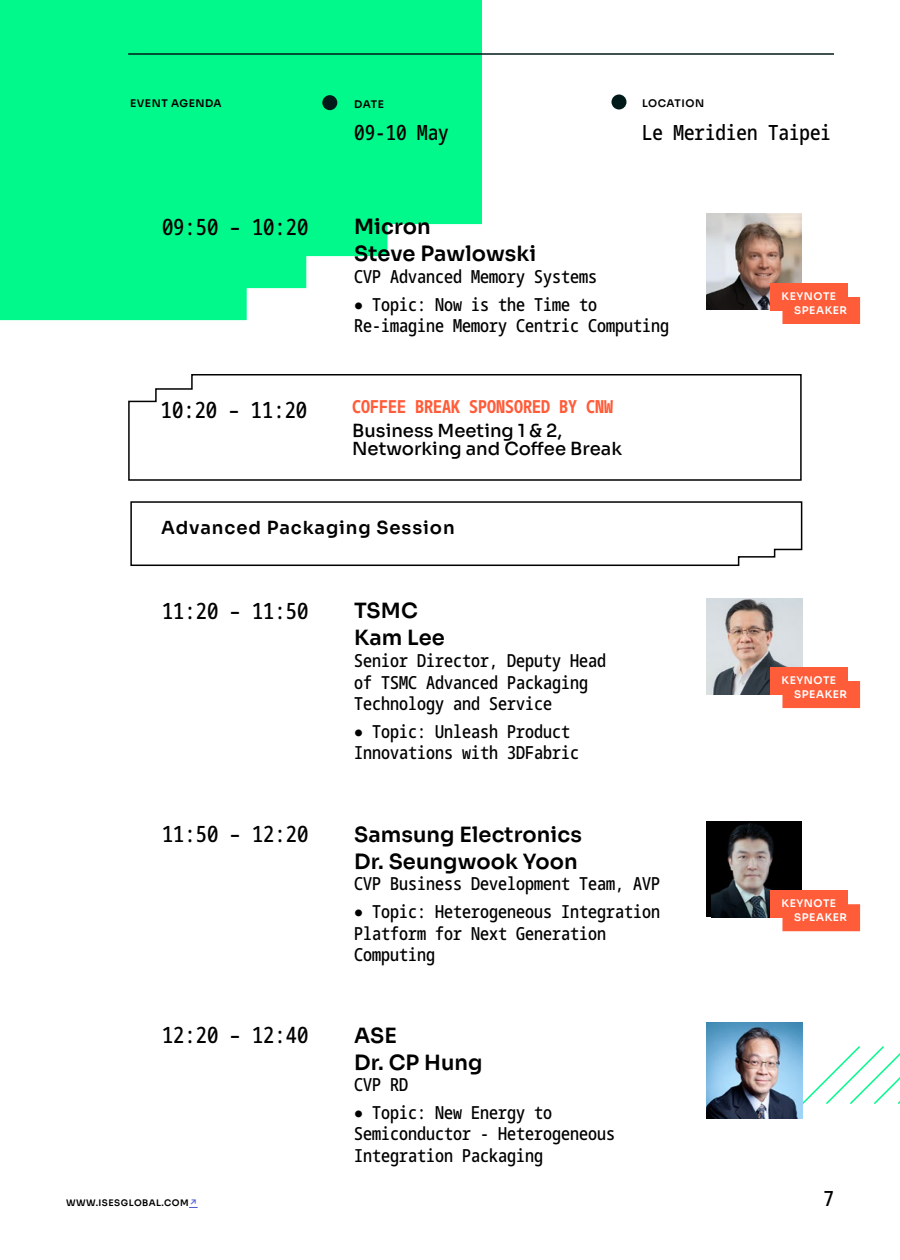
<style>
.page{position:relative;width:900px;height:1260px;background:#fff}
.page>*{position:absolute;margin:0;border:0;box-sizing:border-box;transform-origin:0 0}
.t1{font:500 extra-condensed 22.5px "Noto Sans Mono";color:#000}
.t2{font:600 21px/27px "Sora";letter-spacing:.005em;color:#000}
.t3{font:500 extra-condensed 21px "Noto Sans Mono";color:#000}
.t4{font:500 extra-condensed 18px/21.6px "Noto Sans Mono";color:#000}
.t5{font:500 18px/18px "Sora";color:#000}
.t6{font:700 extra-condensed 18px "Noto Sans Mono";color:#ff5c39}
.t7{font:600 18px "Sora";letter-spacing:.05em;color:#000}
.t8{font:600 10.5px "Sora";letter-spacing:.05em;color:#fff}
.t9{font:600 10.5px "Sora";letter-spacing:.05em;color:#000}
.t10{font:600 9px "Sora";letter-spacing:.05em;color:#000}
.s1{font-family:"Inter";color:#4f5cd6}
</style>
<div class="page">
<svg style="left:802px;top:1044px;width:98px;height:62px"></svg>
<svg style="left:0;top:0;width:482px;height:320px;background:#1af996"></svg>
<hr style="left:128px;top:53px;width:706px;height:2px;background:#001919">
<svg style="left:128px;top:374px;width:674px;height:107px"></svg>
<img style="left:706px;top:214px;width:96px;height:96px">
<div style="left:706px;top:821px;width:96px;height:96px;background:#000"></div>
<img style="left:711px;top:823px;width:63px;height:94px">
<img style="left:706px;top:1022px;width:96px;height:96px">
<img style="left:706px;top:598px;width:96px;height:96px">
<div style="left:770px;top:283px;width:78px;height:27px;background:#ff5c39"></div>
<div style="left:770px;top:667px;width:78px;height:27px;background:#ff5c39"></div>
<div style="left:770px;top:890px;width:78px;height:27px;background:#ff5c39"></div>
<div style="left:782px;top:297px;width:78px;height:27px;background:#ff5c39"></div>
<div style="left:782px;top:681px;width:78px;height:27px;background:#ff5c39"></div>
<div style="left:782px;top:904px;width:78px;height:27px;background:#ff5c39"></div>
<svg style="left:130px;top:501px;width:673px;height:65px"></svg>
<div style="left:322px;top:95px;width:15px;height:15px;background:#001919;border-radius:50%"></div>
<div style="left:612px;top:95px;width:15px;height:15px;background:#001919;border-radius:50%"></div>
<p class="t9" style="left:130px;top:95px;width:93px">EVENT AGENDA</p>
<p class="t1" style="left:162px;top:207px;width:148px">09:50 – 10:20</p>
<p class="t9" style="left:354px;top:95px;width:31px">DATE</p>
<p class="t3" style="left:354px;top:115px;width:96px">09-10 May</p>
<p class="t9" style="left:642px;top:95px;width:64px">LOCATION</p>
<p class="t3" style="left:642px;top:115px;width:190px">Le Meridien Taipei</p>
<p class="t2" style="left:354px;top:211px;width:184px">Micron<br>Steve Pawlowski</p>
<p class="t4" style="left:354px;top:265px;width:245px">CVP Advanced Memory Systems</p>
<p class="t4" style="left:354px;top:292px;width:317px">● Topic: Now is the Time to<br>Re-imagine Memory Centric Computing</p>
<p class="t8" style="left:782px;top:288px;width:56px">KEYNOTE</p>
<p class="t8" style="left:794px;top:302px;width:54px">SPEAKER</p>
<p class="t1" style="left:161px;top:390px;width:148px">10:20 – 11:20</p>
<p class="t6" style="left:352px;top:391px;width:262px">COFFEE BREAK SPONSORED BY CNW</p>
<p class="t5" style="left:352px;top:420px;width:271px">Business Meeting 1 &amp; 2,<br>Networking and Coffee Break</p>
<p class="t7" style="left:161px;top:513px;width:295px">Advanced Packaging Session</p>
<p class="t1" style="left:162px;top:591px;width:148px">11:20 – 11:50</p>
<p class="t2" style="left:354px;top:596px;width:92px">TSMC<br>Kam Lee</p>
<p class="t4" style="left:354px;top:649px;width:254px">Senior Director, Deputy Head of TSMC Advanced Packaging<br>Technology and Service</p>
<p class="t4" style="left:354px;top:719px;width:227px">● Topic: Unleash Product<br>Innovations with 3DFabric</p>
<p class="t1" style="left:162px;top:814px;width:148px">11:50 – 12:20</p>
<p class="t2" style="left:354px;top:819px;width:229px">Samsung Electronics<br>Dr. Seungwook Yoon</p>
<p class="t4" style="left:354px;top:872px;width:308px">CVP Business Development Team, AVP</p>
<p class="t4" style="left:354px;top:900px;width:308px">● Topic: Heterogeneous Integration<br>Platform for Next Generation<br>Computing</p>
<p class="t1" style="left:162px;top:1015px;width:148px">12:20 – 12:40</p>
<p class="t2" style="left:354px;top:1020px;width:130px">ASE<br>Dr. CP Hung</p>
<p class="t4" style="left:354px;top:1073px;width:56px">CVP RD</p>
<p class="t4" style="left:354px;top:1100px;width:263px">● Topic: New Energy to<br>Semiconductor - Heterogeneous<br>Integration Packaging</p>
<p class="t8" style="left:782px;top:672px;width:56px">KEYNOTE</p>
<p class="t8" style="left:794px;top:686px;width:54px">SPEAKER</p>
<p class="t8" style="left:782px;top:895px;width:56px">KEYNOTE</p>
<p class="t8" style="left:794px;top:909px;width:54px">SPEAKER</p>
<p class="t10" style="left:66px;top:1195px;width:133px">WWW.ISESGLOBAL.COM<span class="s1">↗</span></p>
<p class="t3" style="left:824px;top:1180px;width:12px">7</p>
</div>
